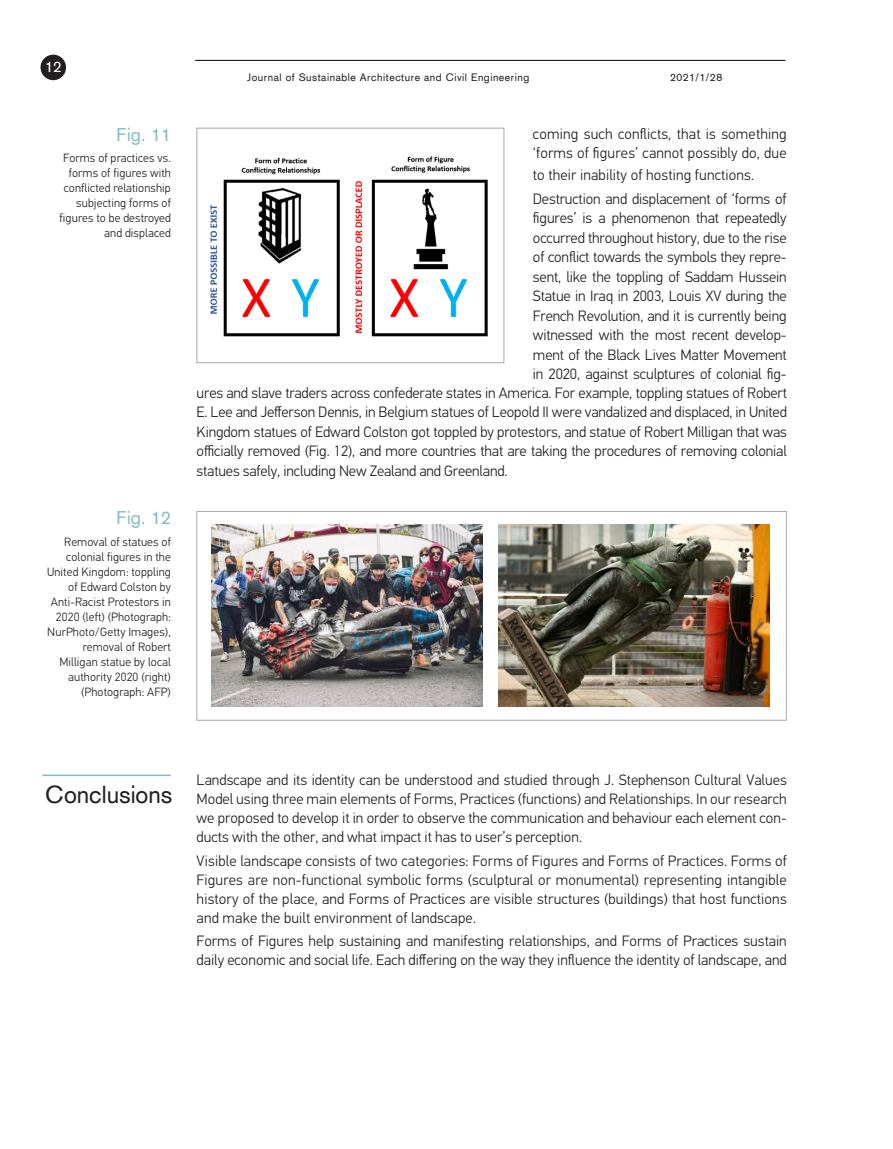
<style>
.page{position:relative;width:893px;height:1149px;background:#fff}
.page>*{position:absolute;margin:0;border:0;box-sizing:border-box;transform-origin:0 0}
.skyrelis{font:24px "Akzidenz Grotesk";color:#231f20}
.Fig_pav{font:18px "Akzidenz Grotesk";color:#85bdc5}
.pagrindinis{font:300 15px/19.5px "PF Din Text Pro";color:#231f20;text-align:justify}
.t1{font:15px "Akzidenz Grotesk";color:#fff}
.FIG_tekstas{font:300 12px/15px "PF Din Text Pro";letter-spacing:.01em;color:#231f20;text-align:right}
.t2{font:10.5px "Akzidenz Grotesk";letter-spacing:.05em;color:#231f20}
</style>
<div class="page">
<hr style="left:195px;top:60px;width:590px;height:1px;background:#231f20">
<div style="left:41px;top:55px;width:25px;height:25px;background:#231f20;border-radius:50%"></div>
<img style="left:210px;top:156px;width:278px;height:181px">
<div style="left:196px;top:128px;width:308px;height:235px;border:1px solid #a8a9ad"></div>
<img style="left:498px;top:524px;width:272px;height:182px">
<div style="left:196px;top:511px;width:591px;height:209px;border:1px solid #a8a9ad"></div>
<img style="left:211px;top:524px;width:272px;height:182px">
<hr style="left:43px;top:774px;width:128px;height:1px;background:#85bdc5">
<p class="t1" style="left:45px;top:56px;width:18px">12</p>
<p class="Fig_pav" style="left:117px;top:122px;width:56px">Fig. 11</p>
<p class="FIG_tekstas" style="left:60px;top:150px;width:113px">Forms of practices vs. forms of figures with conflicted relationship subjecting forms of figures to be destroyed and displaced</p>
<p class="Fig_pav" style="left:117px;top:506px;width:56px">Fig. 12</p>
<p class="FIG_tekstas" style="left:47px;top:534px;width:125px">Removal of statues of colonial figures in the<br>United Kingdom: toppling of Edward Colston by<br>Anti-Racist Protestors in<br>2020 (left) (Photograph:<br>NurPhoto/Getty Images), removal of Robert<br>Milligan statue by local authority 2020 (right) (Photograph: AFP)</p>
<p class="t2" style="left:247px;top:70px;width:284px">Journal of Sustainable Architecture and Civil Engineering</p>
<p class="t2" style="left:670px;top:70px;width:54px">2021/1/28</p>
<p class="pagrindinis" style="left:533px;top:124px;width:255px">coming such conflicts, that is something ‘forms of figures’ cannot possibly do, due</p>
<p class="pagrindinis" style="left:533px;top:165px;width:223px">to their inability of hosting functions.</p>
<p class="pagrindinis" style="left:533px;top:189px;width:255px">Destruction and displacement of ‘forms of figures’ is a phenomenon that repeatedly occurred throughout history, due to the rise of conflict towards the symbols they repre&shy;sent, like the toppling of Saddam Hussein Statue in Iraq in 2003, Louis XV during the French Revolution, and it is currently being witnessed with the most recent develop&shy;ment of the Black Lives Matter Movement in 2020, against sculptures of colonial fig-</p>
<p class="pagrindinis" style="left:197px;top:383px;width:592px">ures and slave traders across confederate states in America. For example, toppling statues of Robert E. Lee and Jefferson Dennis, in Belgium statues of Leopold II were vandalized and displaced, in United Kingdom statues of Edward Colston got toppled by protestors, and statue of Robert Milligan that was officially removed (Fig. 12), and more countries that are taking the procedures of removing colonial statues safely, including New Zealand and Greenland.</p>
<p class="skyrelis" style="left:45px;top:778px;width:129px">Conclusions</p>
<p class="pagrindinis" style="left:197px;top:770px;width:592px;line-height:19px">Landscape and its identity can be understood and studied through J. Stephenson Cultural Values Model using three main elements of Forms, Practices (functions) and Relationships. In our research we proposed to develop it in order to observe the communication and behaviour each element con&shy;ducts with the other, and what impact it has to user’s perception.</p>
<p class="pagrindinis" style="left:197px;top:850px;width:592px;line-height:19px">Visible landscape consists of two categories: Forms of Figures and Forms of Practices. Forms of Figures are non-functional symbolic forms (sculptural or monumental) representing intangible history of the place, and Forms of Practices are visible structures (buildings) that host functions and make the built environment of landscape.</p>
<p class="pagrindinis" style="left:197px;top:931px;width:592px;line-height:19px">Forms of Figures help sustaining and manifesting relationships, and Forms of Practices sustain daily economic and social life. Each differing on the way they influence the identity of landscape, and</p>
</div>
